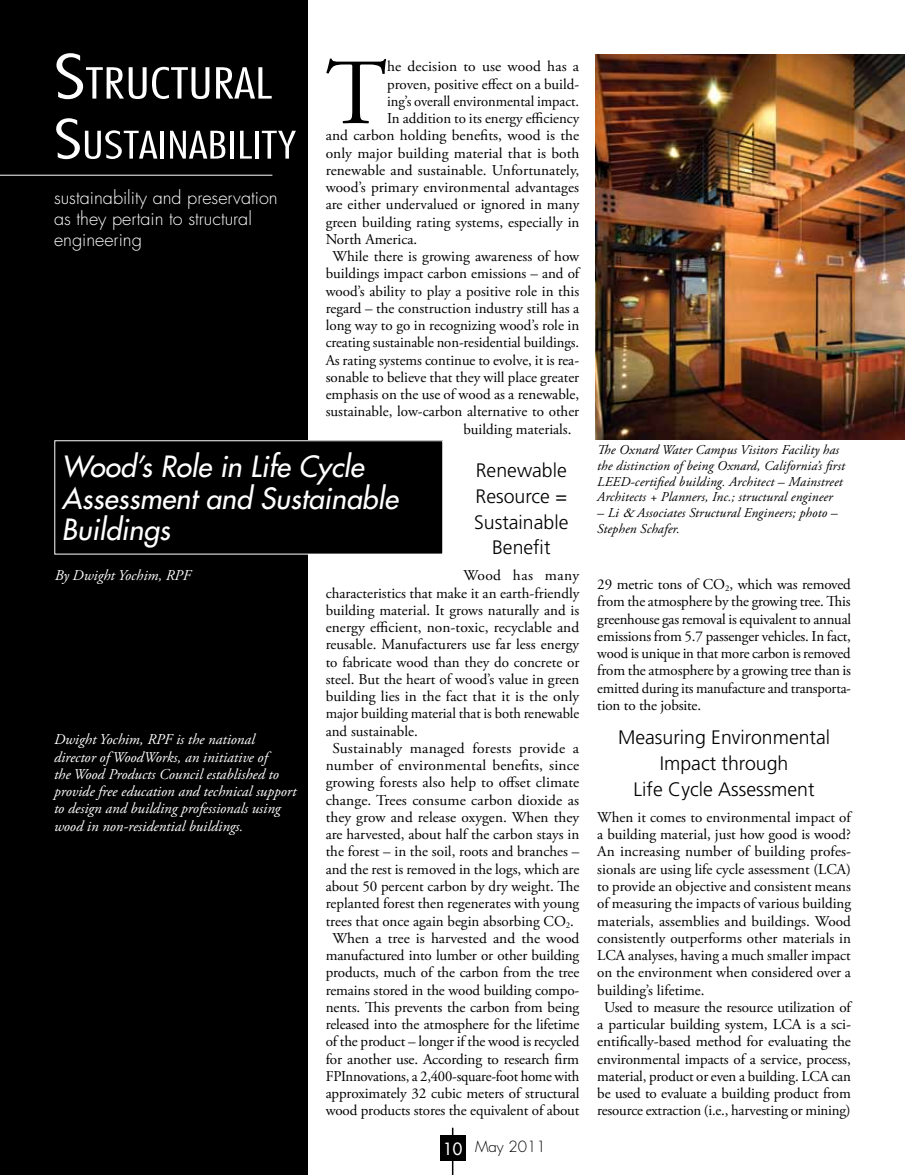
<style>
.page{position:relative;width:905px;height:1175px;background:#fff}
.page>*{position:absolute;margin:0;border:0;box-sizing:border-box;transform-origin:0 0}
.t1{font:93px "Adobe Garamond Pro";color:#000}
.t2{font:300 condensed 41.55px "Futura Std";color:#fff;scale:1.36 1}
.t3{font:300 condensed 36.9px "Futura Std";color:#fff;scale:1.36 1}
.t4{font:italic 28.5px/31.5px "Futura";color:#fff}
.t5{font:300 19.5px/26px "Frutiger";color:#000;text-align:center}
.t6{font:300 18px/21px "Futura Std";color:#fff}
.t7{font:15px/17.2px "Adobe Garamond Pro";color:#000;text-align:justify}
.t8{font:italic 15px/17.2px "Adobe Garamond Pro";color:#fff}
.t9{font:15px "Adobe Garamond Pro";letter-spacing:.03em;color:#000}
.t10{font:300 15px "Futura";color:#000}
.t11{font:italic 13.5px/15.8px "Adobe Garamond Pro";letter-spacing:.01em;color:#000}
.s1{font-size:59.4px}
.s2{font-size:52.8px}
.s3{font-weight:400;font-size:16.5px;color:#fff}
.s4{font-style:inherit}
</style>
<div class="page">
<hr style="left:452px;top:1127px;width:1px;height:47px;background:#000">
<div style="left:440px;top:1135px;width:25px;height:25px;background:#000"></div>
<div style="left:0;top:0;width:308px;height:1174px;background:#000"></div>
<hr style="left:0;top:175px;width:272px;height:1px;background:#fff">
<img style="left:595px;top:54px;width:309px;height:385px">
<div style="left:55px;top:441px;width:387px;height:113px;background:#000"></div>
<h2 class="t2" style="left:54px;top:59px;width:161px"><span class="s1">S</span>TRUCTURAL</h2>
<h3 class="t3" style="left:54px;top:123px;width:180px"><span class="s2">S</span>USTAINABILITY</h3>
<h1 class="t1" style="left:326px;top:38px;width:63px">T</h1>
<p class="t7" style="left:387px;top:58px;width:193px">he decision to use wood has a</p>
<p class="t7" style="left:387px;top:76px;width:194px">proven, positive effect on a build-</p>
<p class="t7" style="left:387px;top:93px;width:193px">ing’s overall environmental impact.</p>
<p class="t7" style="left:387px;top:110px;width:194px">In addition to its energy efficiency</p>
<p class="t7" style="left:326px;top:127px;width:255px">and carbon holding benefits, wood is the</p>
<p class="t7" style="left:326px;top:145px;width:255px">only major building material that is both</p>
<p class="t7" style="left:326px;top:162px;width:255px">renewable and sustainable. Unfortunately,</p>
<p class="t7" style="left:326px;top:179px;width:255px">wood’s primary environmental advantages</p>
<p class="t7" style="left:326px;top:196px;width:255px">are either undervalued or ignored in many</p>
<p class="t7" style="left:326px;top:214px;width:255px">green building rating systems, especially in</p>
<p class="t7" style="left:326px;top:231px;width:93px">North America.</p>
<p class="t7" style="left:332px;top:248px;width:248px">While there is growing awareness of how</p>
<p class="t7" style="left:326px;top:265px;width:255px">buildings impact carbon emissions – and of</p>
<p class="t7" style="left:326px;top:283px;width:255px">wood’s ability to play a positive role in this</p>
<p class="t7" style="left:326px;top:300px;width:255px">regard – the construction industry still has a</p>
<p class="t7" style="left:326px;top:317px;width:255px">long way to go in recognizing wood’s role in</p>
<p class="t7" style="left:326px;top:334px;width:255px">creating sustainable non-residential buildings.</p>
<p class="t7" style="left:326px;top:352px;width:255px">As rating systems continue to evolve, it is rea-</p>
<p class="t7" style="left:326px;top:369px;width:255px">sonable to believe that they will place greater</p>
<p class="t7" style="left:326px;top:386px;width:255px">emphasis on the use of wood as a renewable,</p>
<p class="t7" style="left:326px;top:403px;width:255px">sustainable, low-carbon alternative to other</p>
<p class="t7" style="left:463px;top:421px;width:110px">building materials.</p>
<h3 class="t5" style="left:474px;top:457px;width:96px">Renewable<br>Resource =<br>Sustainable<br>Benefit</h3>
<p class="t9" style="left:463px;top:566px;width:117px">Wood has many</p>
<p class="t7" style="left:326px;top:585px;width:255px">characteristics that make it an earth-friendly</p>
<p class="t7" style="left:326px;top:602px;width:255px">building material. It grows naturally and is</p>
<p class="t7" style="left:326px;top:619px;width:255px">energy efficient, non-toxic, recyclable and</p>
<p class="t7" style="left:326px;top:636px;width:255px">reusable. Manufacturers use far less energy</p>
<p class="t7" style="left:326px;top:654px;width:255px">to fabricate wood than they do concrete or</p>
<p class="t7" style="left:326px;top:671px;width:255px">steel. But the heart of wood’s value in green</p>
<p class="t7" style="left:326px;top:688px;width:255px">building lies in the fact that it is the only</p>
<p class="t7" style="left:326px;top:705px;width:255px">major building material that is both renewable</p>
<p class="t7" style="left:326px;top:723px;width:94px">and sustainable.</p>
<p class="t7" style="left:332px;top:740px;width:248px">Sustainably managed forests provide a</p>
<p class="t7" style="left:325px;top:757px;width:255px">number of environmental benefits, since</p>
<p class="t7" style="left:326px;top:774px;width:255px">growing forests also help to offset climate</p>
<p class="t7" style="left:326px;top:792px;width:255px">change. Trees consume carbon dioxide as</p>
<p class="t7" style="left:326px;top:809px;width:255px">they grow and release oxygen. When they</p>
<p class="t7" style="left:326px;top:826px;width:255px">are harvested, about half the carbon stays in</p>
<p class="t7" style="left:326px;top:843px;width:255px">the forest – in the soil, roots and branches –</p>
<p class="t7" style="left:326px;top:861px;width:255px">and the rest is removed in the logs, which are</p>
<p class="t7" style="left:326px;top:878px;width:255px">about 50 percent carbon by dry weight. The</p>
<p class="t7" style="left:326px;top:895px;width:255px">replanted forest then regenerates with young</p>
<p class="t7" style="left:326px;top:912px;width:250px">trees that once again begin absorbing CO<sub>2</sub>.</p>
<p class="t7" style="left:332px;top:930px;width:248px">When a tree is harvested and the wood</p>
<p class="t7" style="left:326px;top:947px;width:255px">manufactured into lumber or other building</p>
<p class="t7" style="left:326px;top:964px;width:255px">products, much of the carbon from the tree</p>
<p class="t7" style="left:326px;top:981px;width:255px">remains stored in the wood building compo-</p>
<p class="t7" style="left:326px;top:999px;width:255px">nents. This prevents the carbon from being</p>
<p class="t7" style="left:326px;top:1016px;width:255px">released into the atmosphere for the lifetime</p>
<p class="t7" style="left:326px;top:1033px;width:255px">of the product – longer if the wood is recycled</p>
<p class="t7" style="left:326px;top:1050px;width:255px">for another use. According to research firm</p>
<p class="t7" style="left:326px;top:1068px;width:255px">FPInnovations, a 2,400-square-foot home with</p>
<p class="t7" style="left:326px;top:1085px;width:255px">approximately 32 cubic meters of structural</p>
<p class="t7" style="left:326px;top:1102px;width:255px">wood products stores the equivalent of about</p>
<p class="t6" style="left:54px;top:187px;width:225px">sustainability and preservation as they pertain to structural engineering</p>
<h3 class="t4" style="left:62px;top:451px;width:337px">Wood’s Role in Life Cycle<br>Assessment and Sustainable<br>Buildings</h3>
<p class="t8" style="left:55px;top:567px;width:137px">By Dwight Yochim, RPF</p>
<p class="t8" style="left:54px;top:731px;width:244px">Dwight Yochim, RPF is the national director of WoodWorks, an initiative of<br>the Wood Products Council established to provide free education and technical support to design and building professionals using wood in non-residential buildings.</p>
<p class="t10" style="left:443px;top:1137px;width:104px"><span class="s3">10</span> May 2011</p>
<p class="t11" style="left:597px;top:442px;width:249px">The Oxnard Water Campus Visitors Facility has the distinction of being Oxnard, California’s first LEED-certified building. Architect – Mainstreet Architects + Planners, Inc.; structural engineer</p>
<p class="t11" style="left:597px;top:505px;width:242px">– Li <span class="s4">&amp;</span>Associates Structural Engineers; photo –<br>Stephen Schafer.</p>
<p class="t7" style="left:597px;top:576px;width:255px">29 metric tons of CO<sub>2</sub>, which was removed from the atmosphere by the growing tree. This greenhouse gas removal is equivalent to annual emissions from 5.7 passenger vehicles. In fact, wood is unique in that more carbon is removed from the atmosphere by a growing tree than is emitted during its manufacture and transporta&shy;tion to the jobsite.</p>
<h3 class="t5" style="left:618px;top:725px;width:214px">Measuring Environmental<br>Impact through<br>Life Cycle Assessment</h3>
<p class="t7" style="left:597px;top:809px;width:255px">When it comes to environmental impact of</p>
<p class="t7" style="left:597px;top:826px;width:255px">a building material, just how good is wood?</p>
<p class="t7" style="left:597px;top:843px;width:255px">An increasing number of building profes-</p>
<p class="t7" style="left:597px;top:861px;width:255px">sionals are using life cycle assessment (LCA)</p>
<p class="t7" style="left:597px;top:878px;width:255px">to provide an objective and consistent means</p>
<p class="t7" style="left:597px;top:895px;width:255px">of measuring the impacts of various building</p>
<p class="t7" style="left:597px;top:912px;width:255px">materials, assemblies and buildings. Wood</p>
<p class="t7" style="left:597px;top:930px;width:255px">consistently outperforms other materials in</p>
<p class="t7" style="left:597px;top:947px;width:255px">LCA analyses, having a much smaller impact</p>
<p class="t7" style="left:597px;top:964px;width:255px">on the environment when considered over a</p>
<p class="t7" style="left:597px;top:981px;width:109px">building’s lifetime.</p>
<p class="t7" style="left:604px;top:999px;width:248px">Used to measure the resource utilization of</p>
<p class="t7" style="left:597px;top:1016px;width:255px">a particular building system, LCA is a sci-</p>
<p class="t7" style="left:597px;top:1033px;width:255px">entifically-based method for evaluating the</p>
<p class="t7" style="left:597px;top:1050px;width:255px">environmental impacts of a service, process,</p>
<p class="t7" style="left:597px;top:1068px;width:255px">material, product or even a building. LCA can</p>
<p class="t7" style="left:597px;top:1085px;width:255px">be used to evaluate a building product from</p>
<p class="t7" style="left:597px;top:1102px;width:255px">resource extraction (i.e., harvesting or mining)</p>
</div>
